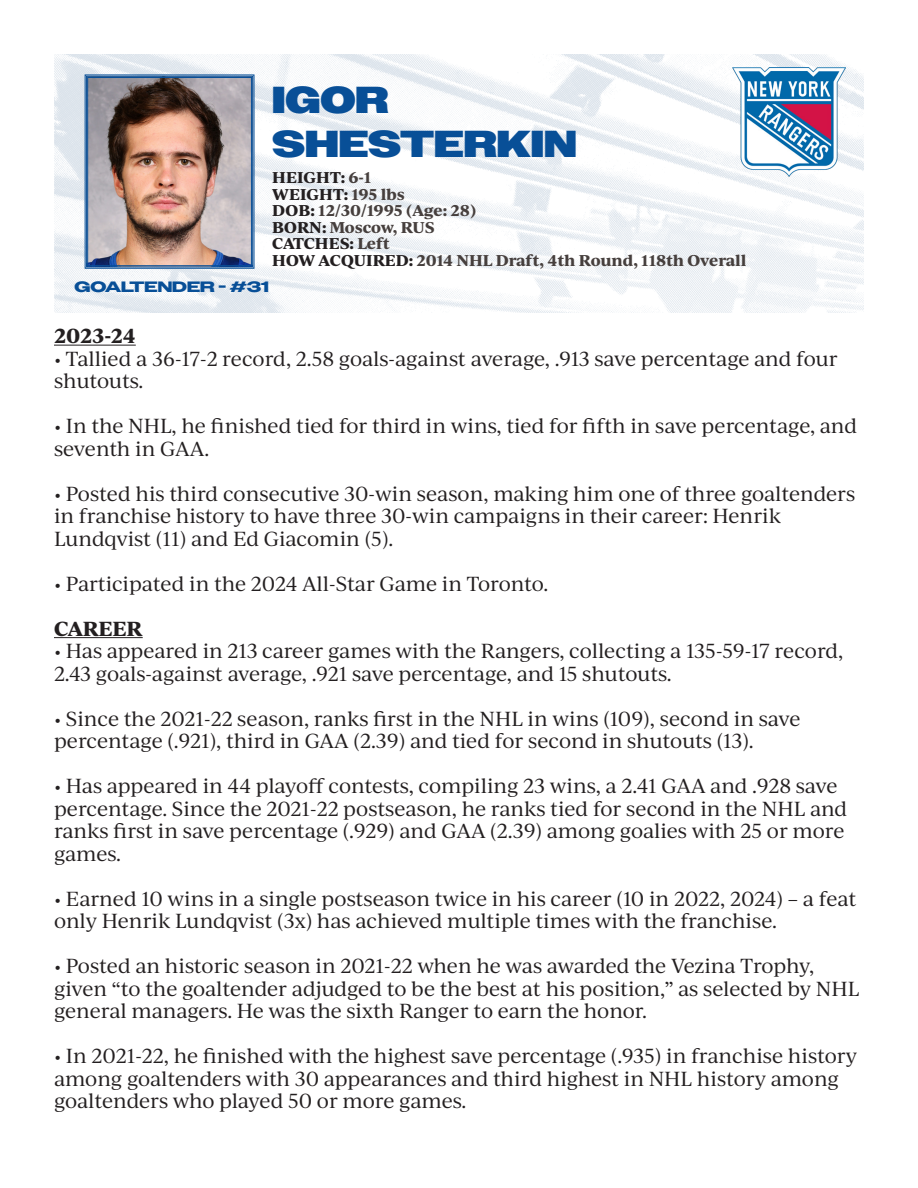
<style>
.page{position:relative;width:918px;height:1188px;background:#fff}
.page>*{position:absolute;margin:0;border:0;box-sizing:border-box;transform-origin:0 0}
.t1{font:900 37.5px "Owners Wide";color:#084f97}
.t2{font:19.5px/22.5px "Ivy Journal";letter-spacing:-.01em;color:#231f20}
.t3{font:700 19.5px "Ivy Journal";letter-spacing:-.01em;color:#231f20}
.t4{font:700 15px "Ivy Journal";color:#463f3d}
.t5{font:700 15px "Ivy Journal";letter-spacing:.01em;color:#231f20}
.t6{font:700 15px "Owners X Wide";color:#084f97}
.s1{color:#463f3d}
.s2{color:#231f20}
</style>
<div class="page">
<hr style="left:54px;top:345px;width:82px;height:1px;background:#231f20">
<hr style="left:54px;top:637px;width:89px;height:1px;background:#231f20">
<img style="left:54px;top:55px;width:810px;height:257px">
<img style="left:85px;top:75px;width:169px;height:194px">
<div style="left:86px;top:76px;width:167px;height:191px;border:1px solid #084f97"></div>
<div style="left:87px;top:77px;width:165px;height:189px;border:1px solid #084f97"></div>
<img style="left:732px;top:68px;width:113px;height:108px">
<p class="t1" style="left:272px;top:78px;width:118px">IGOR</p>
<p class="t1" style="left:272px;top:122px;width:306px">SHESTERKIN</p>
<p class="t5" style="left:272px;top:166px;width:101px">HEIGHT: <span class="s1">6-1</span></p>
<p class="t5" style="left:272px;top:183px;width:134px">WEIGHT: <span class="s1">195 lbs</span></p>
<p class="t4" style="left:272px;top:199px;width:206px"><span class="s2">DOB:</span> 12/30/1995 (Age: 28)</p>
<p class="t4" style="left:272px;top:216px;width:164px"><span class="s2">BORN:</span> Moscow, RUS</p>
<p class="t5" style="left:272px;top:232px;width:119px">CATCHES: <span class="s1">Left</span></p>
<p class="t4" style="left:272px;top:249px;width:476px"><span class="s2">HOW ACQUIRED:</span> 2014 NHL Draft, 4th Round, 118th Overall</p>
<p class="t6" style="left:75px;top:278px;width:196px">GOALTENDER - #31</p>
<p class="t3" style="left:54px;top:321px;width:83px">2023-24</p>
<p class="t2" style="left:54px;top:346px;width:785px">• Tallied a 36-17-2 record, 2.58 goals-against average, .913 save percentage and four shutouts.</p>
<p class="t2" style="left:54px;top:414px;width:805px">• In the NHL, he finished tied for third in wins, tied for fifth in save percentage, and seventh in GAA.</p>
<p class="t2" style="left:54px;top:481px;width:803px">• Posted his third consecutive 30-win season, making him one of three goaltenders in franchise history to have three 30-win campaigns in their career: Henrik<br>Lundqvist (11) and Ed Giacomin (5).</p>
<p class="t2" style="left:54px;top:571px;width:496px">• Participated in the 2024 All-Star Game in Toronto.</p>
<p class="t3" style="left:54px;top:614px;width:90px">CAREER</p>
<p class="t2" style="left:54px;top:639px;width:791px">• Has appeared in 213 career games with the Rangers, collecting a 135-59-17 record,<br>2.43 goals-against average, .921 save percentage, and 15 shutouts.</p>
<p class="t2" style="left:54px;top:706px;width:748px">• Since the 2021-22 season, ranks first in the NHL in wins (109), second in save percentage (.921), third in GAA (2.39) and tied for second in shutouts (13).</p>
<p class="t2" style="left:54px;top:774px;width:795px">• Has appeared in 44 playoff contests, compiling 23 wins, a 2.41 GAA and .928 save percentage. Since the 2021-22 postseason, he ranks tied for second in the NHL and ranks first in save percentage (.929) and GAA (2.39) among goalies with 25 or more games.</p>
<p class="t2" style="left:54px;top:886px;width:804px">• Earned 10 wins in a single postseason twice in his career (10 in 2022, 2024) – a feat only Henrik Lundqvist (3x) has achieved multiple times with the franchise.</p>
<p class="t2" style="left:54px;top:954px;width:807px">• Posted an historic season in 2021-22 when he was awarded the Vezina Trophy, given “to the goaltender adjudged to be the best at his position,” as selected by NHL general managers. He was the sixth Ranger to earn the honor.</p>
<p class="t2" style="left:54px;top:1044px;width:805px">• In 2021-22, he finished with the highest save percentage (.935) in franchise history among goaltenders with 30 appearances and third highest in NHL history among goaltenders who played 50 or more games.</p>
</div>
